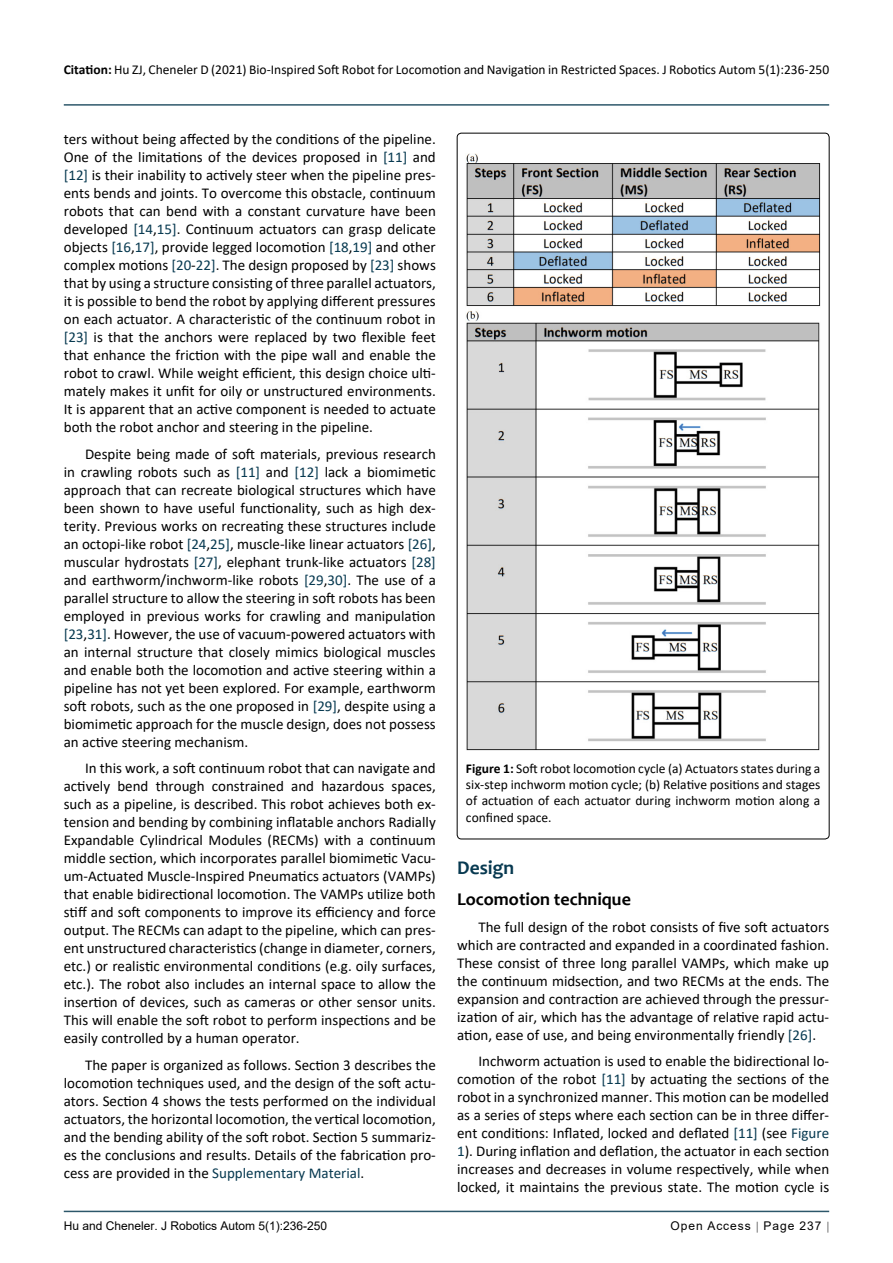
<style>
.page{position:relative;width:893px;height:1263px;background:#fff}
.page>*{position:absolute;margin:0;border:0;box-sizing:border-box;transform-origin:0 0}
.t1{font:700 19.5px "Candara";color:#073950}
.t2{font:700 18px "Candara";color:#000}
.t3{font:15px/18px "Calibri";color:#000;text-align:justify}
.t4{font:13.5px/16.2px "Calibri";color:#000;text-align:justify}
.t5{font:12px "Arial";color:#000}
.t6{font:12px "Arial";letter-spacing:.08em;color:#000}
.s1{font-weight:700}
.s2{color:#073950}
</style>
<div class="page">
<hr style="left:64px;top:1211px;width:765px;height:1px;background:#073950">
<hr style="left:64px;top:104px;width:765px;height:2px;background:#073950">
<img style="left:466px;top:153px;width:354px;height:597px">
<p class="t4" style="left:64px;top:61px;width:767px"><span class="s1">Citation:</span> Hu ZJ, Cheneler D (2021) Bio-Inspired Soft Robot for Locomotion and Navigation in Restricted Spaces. J Robotics Autom 5(1):236-250</p>
<p class="t3" style="left:64px;top:130px;width:374px">ters without being affected by the conditions of the pipeline.<br>One of the limitations of the devices proposed in <span class="s2">[11]</span> and <span class="s2">[12]</span> is their inability to actively steer when the pipeline pres&shy;ents bends and joints. To overcome this obstacle, continuum robots that can bend with a constant curvature have been developed <span class="s2">[14</span>,<span class="s2">15]</span>. Continuum actuators can grasp delicate objects <span class="s2">[16</span>,<span class="s2">17]</span>, provide legged locomotion <span class="s2">[18</span>,<span class="s2">19]</span> and other complex motions <span class="s2">[20</span>-<span class="s2">22]</span>. The design proposed by <span class="s2">[23]</span> shows that by using a structure consisting of three parallel actuators, it is possible to bend the robot by applying different pressures on each actuator. A characteristic of the continuum robot in <span class="s2">[23]</span> is that the anchors were replaced by two flexible feet that enhance the friction with the pipe wall and enable the robot to crawl. While weight efficient, this design choice ulti&shy;mately makes it unfit for oily or unstructured environments.<br>It is apparent that an active component is needed to actuate both the robot anchor and steering in the pipeline.</p>
<p class="t3" style="left:64px;top:444px;width:374px;text-indent:21px">Despite being made of soft materials, previous research in crawling robots such as <span class="s2">[11]</span> and <span class="s2">[12]</span> lack a biomimetic approach that can recreate biological structures which have been shown to have useful functionality, such as high dex&shy;terity. Previous works on recreating these structures include an octopi-like robot <span class="s2">[24</span>,<span class="s2">25]</span>, muscle-like linear actuators <span class="s2">[26]</span>, muscular hydrostats <span class="s2">[27]</span>, elephant trunk-like actuators <span class="s2">[28] </span>and earthworm/inchworm-like robots <span class="s2">[29</span>,<span class="s2">30]</span>. The use of a parallel structure to allow the steering in soft robots has been employed in previous works for crawling and manipulation <span class="s2">[23</span>,<span class="s2">31]</span>. However, the use of vacuum-powered actuators with an internal structure that closely mimics biological muscles and enable both the locomotion and active steering within a pipeline has not yet been explored. For example, earthworm soft robots, such as the one proposed in <span class="s2">[29]</span>, despite using a biomimetic approach for the muscle design, does not possess an active steering mechanism.</p>
<p class="t3" style="left:64px;top:759px;width:374px;text-indent:21px">In this work, a soft continuum robot that can navigate and actively bend through constrained and hazardous spaces, such as a pipeline, is described. This robot achieves both ex&shy;tension and bending by combining inflatable anchors Radially Expandable Cylindrical Modules (RECMs) with a continuum middle section, which incorporates parallel biomimetic Vacu&shy;um-Actuated Muscle-Inspired Pneumatics actuators (VAMPs) that enable bidirectional locomotion. The VAMPs utilize both stiff and soft components to improve its efficiency and force output. The RECMs can adapt to the pipeline, which can pres&shy;ent unstructured characteristics (change in diameter, corners, etc.) or realistic environmental conditions (e.g. oily surfaces, etc.). The robot also includes an internal space to allow the insertion of devices, such as cameras or other sensor units.<br>This will enable the soft robot to perform inspections and be easily controlled by a human operator.</p>
<p class="t3" style="left:64px;top:1056px;width:374px;text-indent:21px">The paper is organized as follows. Section 3 describes the locomotion techniques used, and the design of the soft actu&shy;ators. Section 4 shows the tests performed on the individual actuators, the horizontal locomotion, the vertical locomotion, and the bending ability of the soft robot. Section 5 summariz&shy;es the conclusions and results. Details of the fabrication pro&shy;cess are provided in the <span class="s2">Supplementary Material</span>.</p>
<p class="t4" style="left:466px;top:760px;width:356px"><span class="s1">Figure 1:</span> Soft robot locomotion cycle (a) Actuators states during a six-step inchworm motion cycle; (b) Relative positions and stages of actuation of each actuator during inchworm motion along a confined space.</p>
<h1 class="t1" style="left:457px;top:856px;width:59px">Design</h1>
<p class="t2" style="left:457px;top:888px;width:175px">Locomotion technique</p>
<p class="t3" style="left:457px;top:917px;width:374px;text-indent:21px">The full design of the robot consists of five soft actuators which are contracted and expanded in a coordinated fashion.<br>These consist of three long parallel VAMPs, which make up the continuum midsection, and two RECMs at the ends. The expansion and contraction are achieved through the pressur&shy;ization of air, which has the advantage of relative rapid actu&shy;ation, ease of use, and being environmentally friendly <span class="s2">[26]</span>.</p>
<p class="t3" style="left:457px;top:1052px;width:374px;text-indent:21px">Inchworm actuation is used to enable the bidirectional lo&shy;comotion of the robot <span class="s2">[11]</span> by actuating the sections of the robot in a synchronized manner. This motion can be modelled as a series of steps where each section can be in three differ&shy;ent conditions: Inflated, locked and deflated <span class="s2">[11]</span> (see <span class="s2">Figure 1</span>). During inflation and deflation, the actuator in each section increases and decreases in volume respectively, while when locked, it maintains the previous state. The motion cycle is</p>
<p class="t5" style="left:64px;top:1217px;width:265px">Hu and Cheneler. J Robotics Autom 5(1):236-250</p>
<p class="t6" style="left:670px;top:1217px;width:152px">Open Access Page 237</p>
</div>
